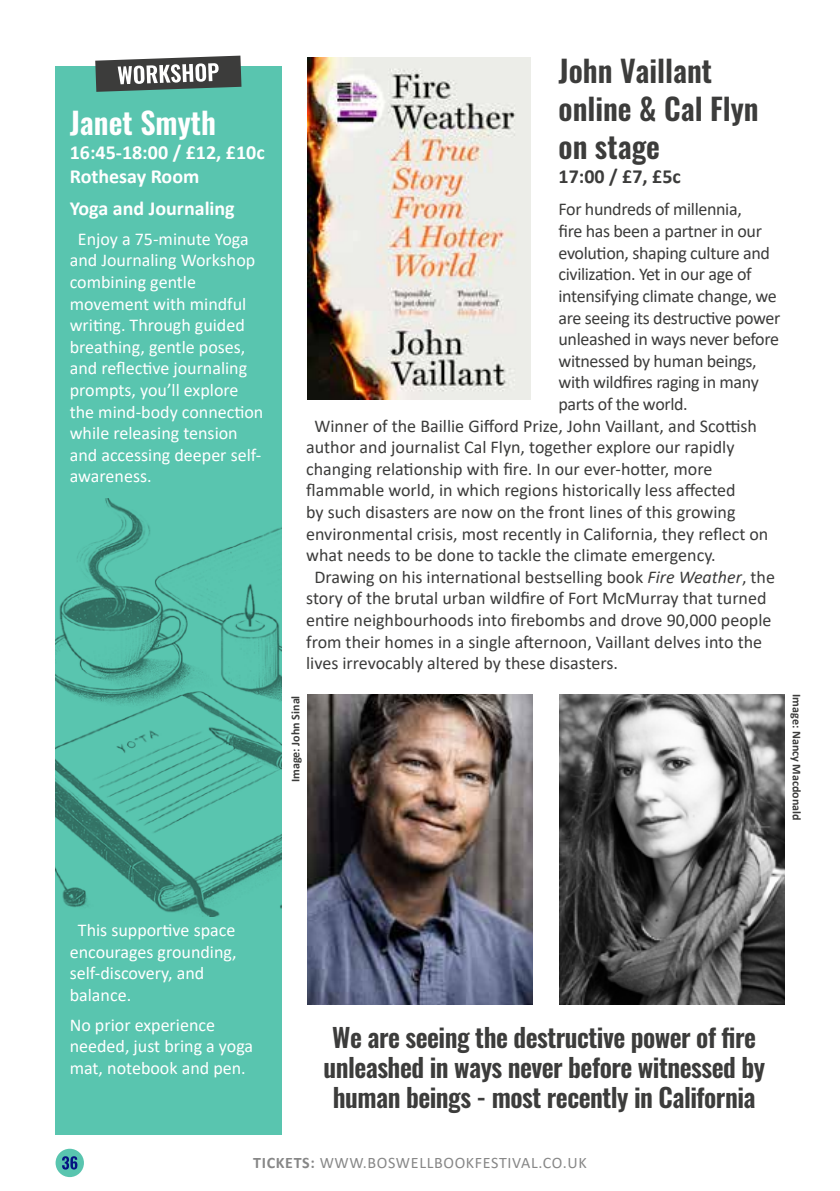
<style>
.page{position:relative;width:840px;height:1191px;background:#fff}
.page>*{position:absolute;margin:0;border:0;box-sizing:border-box;transform-origin:0 0}
.t1{font:600 30px/38px "Oswald";color:#3c3c3b}
.t2{font:600 30px "Oswald";color:#fff}
.t3{font:600 26px/30px "Oswald";letter-spacing:-.02em;color:#3c3c3b;text-align:center}
.t4{font:700 20px "Calibri";color:#fff}
.t5{font:700 20px "Calibri";color:#3c3c3b}
.t6{font:18px/21.6px "Calibri";color:#3c3c3b}
.t7{font:18px/21.6px "Calibri";color:#fff}
.t8{font:18px/21.6px "Calibri";letter-spacing:-.02em;color:#3c3c3b}
.t9{font:16px "Calibri";letter-spacing:.04em;color:#878787}
.t10{font:700 12px "Calibri";color:#3c3c3b}
.s1{font-style:italic}
.s2{font-weight:700}
</style>
<div class="page">
<div style="left:55px;top:66px;width:226px;height:1068px;background:#59c5af"></div>
<img style="left:307px;top:694px;width:225px;height:311px">
<img style="left:307px;top:58px;width:223px;height:341px">
<img style="left:559px;top:694px;width:224px;height:311px">
<img style="left:55px;top:499px;width:226px;height:417px">
<svg style="left:95px;top:56px;width:146px;height:36px;background:#707976"></svg>
<div style="left:56px;top:1148px;width:28px;height:29px;background:#59c5af;border-radius:50%"></div>
<svg style="left:62px;top:1156px;width:15px;height:13px"></svg>
<p class="t2" style="left:70px;top:107px;width:148px">Janet Smyth</p>
<p class="t4" style="left:70px;top:138px;width:196px">16:45-18:00 / £12, £10c</p>
<p class="t4" style="left:70px;top:162px;width:131px">Rothesay Room</p>
<p class="t4" style="left:70px;top:194px;width:166px">Yoga and Journaling</p>
<p class="t7" style="left:70px;top:227px;width:195px;text-indent:8px">Enjoy a 75-minute Yoga and Journaling Workshop combining gentle movement with mindful writing. Through guided breathing, gentle poses, and reflective journaling prompts, you’ll explore the mind-body connection while releasing tension and accessing deeper self&shy;awareness.</p>
<p class="t1" style="left:558px;top:54px;width:201px">John Vaillant online &amp; Cal Flyn on stage</p>
<p class="t5" style="left:558px;top:163px;width:124px">17:00 / £7, £5c</p>
<p class="t8" style="left:558px;top:198px;width:223px">For hundreds of millennia,<br>fire has been a partner in our evolution, shaping culture and civilization. Yet in our age of intensifying climate change, we are seeing its destructive power unleashed in ways never before witnessed by human beings, with wildfires raging in many parts of the world.</p>
<p class="t6" style="left:306px;top:414px;width:463px;text-indent:8px">Winner of the Baillie Gifford Prize, John Vaillant, and Scottish author and journalist Cal Flyn, together explore our rapidly changing relationship with fire. In our ever-hotter, more flammable world, in which regions historically less affected<br>by such disasters are now on the front lines of this growing environmental crisis, most recently in California, they reflect on what needs to be done to tackle the climate emergency.</p>
<p class="t6" style="left:306px;top:565px;width:470px;text-indent:8px">Drawing on his international bestselling book <span class="s1">Fire Weather</span>, the story of the brutal urban wildfire of Fort McMurray that turned entire neighbourhoods into firebombs and drove 90,000 people from their homes in a single afternoon, Vaillant delves into the lives irrevocably altered by these disasters.</p>
<p class="t10" style="left:287px;top:782px;width:88px;rotate:-90deg">Image: John Sinal</p>
<p class="t10" style="left:804px;top:694px;width:128px;rotate:90deg">Image: Nancy Macdonald</p>
<p class="t7" style="left:70px;top:919px;width:168px;text-indent:8px">This supportive space encourages grounding, self-discovery, and balance.</p>
<p class="t7" style="left:70px;top:1013px;width:185px">No prior experience needed, just bring a yoga mat, notebook and pen.</p>
<p class="t3" style="left:323px;top:1023px;width:443px">We are seeing the destructive power of fire unleashed in ways never before witnessed by human beings - most recently in California</p>
<p class="t9" style="left:253px;top:1151px;width:335px"><span class="s2">TICKETS:</span> WWW.BOSWELLBOOKFESTIVAL.CO.UK</p>
</div>
